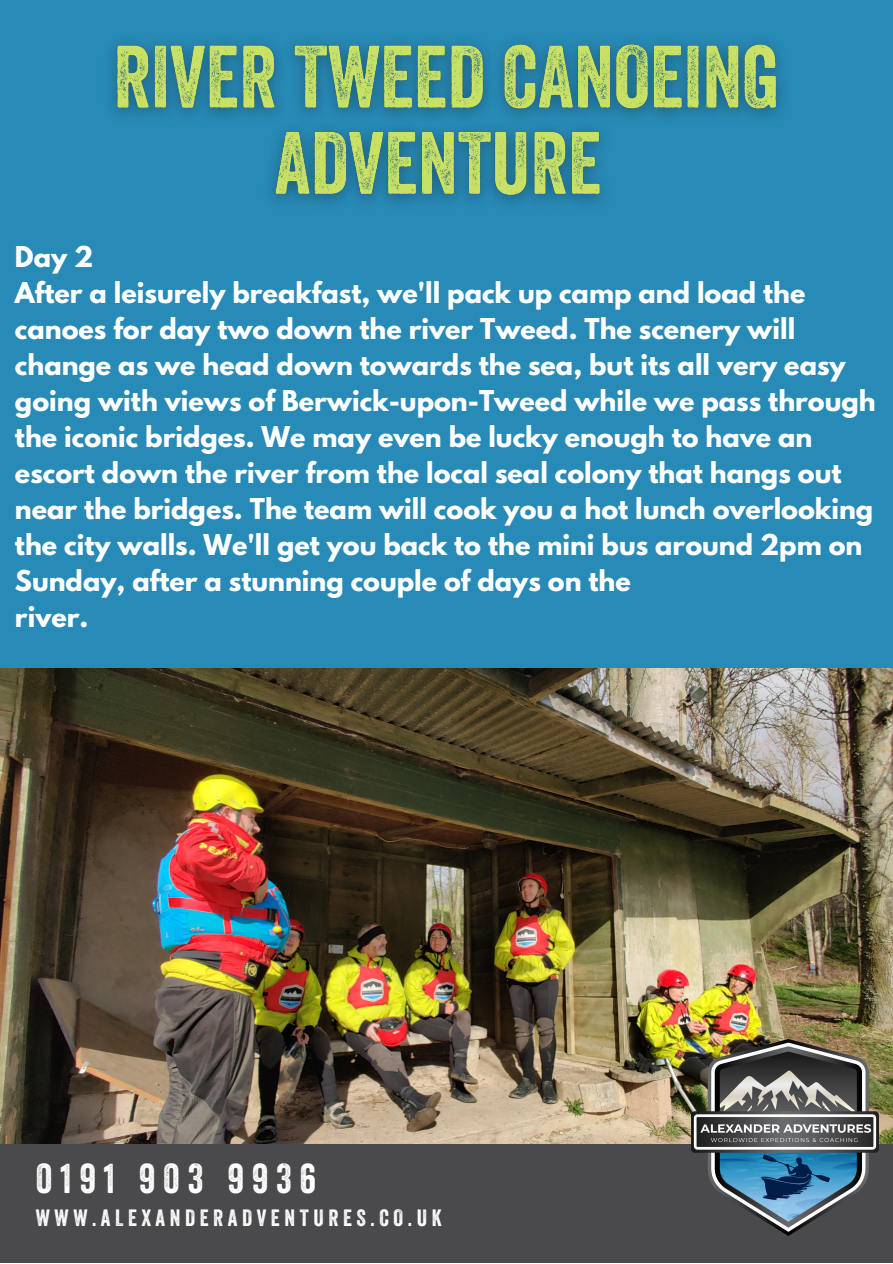
<style>
.page{position:relative;width:893px;height:1264px;background:#fff}
.page>*{position:absolute;margin:0;border:0;box-sizing:border-box;transform-origin:0 0}
.t1{font:40.5px "Veneer";letter-spacing:.2em;color:#fff}
.t2{font:700 25.5px/36px "League Spartan";color:#fff}
.t3{font:22.8px "Veneer";letter-spacing:.2em;color:#fff}
</style>
<div class="page">
<div style="left:0;top:0;width:892px;height:1183px;background:#288ab6"></div>
<div style="left:0;top:1137px;width:892px;height:125px;background:#4a494b"></div>
<img style="left:111px;top:43px;width:671px;height:160px">
<img style="left:0;top:668px;width:892px;height:475px">
<img style="left:691px;top:1039px;width:187px;height:196px">
<p class="t2" style="left:15px;top:242px;width:80px">Day 2</p>
<p class="t2" style="left:15px;top:278px;width:862px">After a leisurely breakfast, we'll pack up camp and load the canoes for day two down the river Tweed. The scenery will change as we head down towards the sea, but its all very easy going with views of Berwick-upon-Tweed while we pass through the iconic bridges. We may even be lucky enough to have an escort down the river from the local seal colony that hangs out near the bridges. The team will cook you a hot lunch overlooking the city walls. We'll get you back to the mini bus around 2pm on Sunday, after a stunning couple of days on the</p>
<p class="t2" style="left:15px;top:602px;width:75px">river.</p>
<p class="t1" style="left:36px;top:1163px;width:282px">0191 903 9936</p>
<p class="t3" style="left:36px;top:1208px;width:407px">WWW.ALEXANDERADVENTURES.CO.UK</p>
</div>
